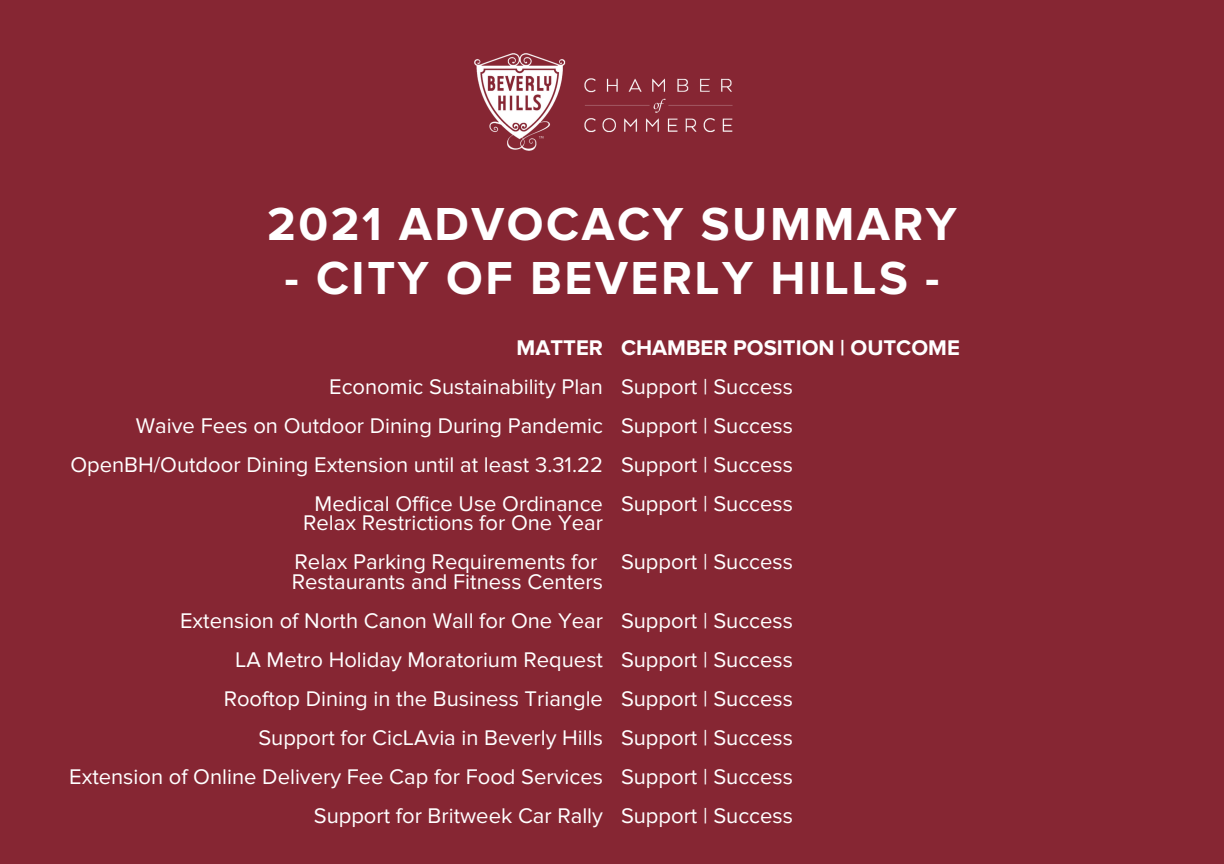
<style>
.page{position:relative;width:1224px;height:864px;background:#862633}
.page>*{position:absolute;margin:0;border:0;box-sizing:border-box;transform-origin:0 0}
.t1{font:700 48px "Proxima Nova";letter-spacing:.055em;color:#fff}
.t2{font:22px "Proxima Nova";color:#fff}
.t3{font:700 22px "Proxima Nova";color:#fff}
</style>
<div class="page">
<img style="left:474px;top:53px;width:259px;height:98px">
<p class="t1" style="left:267px;top:196px;width:691px">2021 ADVOCACY SUMMARY</p>
<p class="t1" style="left:284px;top:250px;width:657px">- CITY OF BEVERLY HILLS -</p>
<p class="t3" style="left:517px;top:334px;width:88px">MATTER</p>
<p class="t2" style="left:329px;top:373px;width:275px">Economic Sustainability Plan</p>
<p class="t2" style="left:136px;top:412px;width:469px">Waive Fees on Outdoor Dining During Pandemic</p>
<p class="t2" style="left:70px;top:451px;width:534px">OpenBH/Outdoor Dining Extension until at least 3.31.22</p>
<p class="t2" style="left:315px;top:490px;width:290px">Medical Office Use Ordinance</p>
<p class="t2" style="left:303px;top:510px;width:301px">Relax Restrictions for One Year</p>
<p class="t2" style="left:295px;top:549px;width:304px">Relax Parking Requirements for</p>
<p class="t2" style="left:292px;top:568px;width:313px">Restaurants and Fitness Centers</p>
<p class="t2" style="left:180px;top:607px;width:424px">Extension of North Canon Wall for One Year</p>
<p class="t2" style="left:235px;top:646px;width:369px">LA Metro Holiday Moratorium Request</p>
<p class="t2" style="left:224px;top:685px;width:381px">Rooftop Dining in the Business Triangle</p>
<p class="t2" style="left:258px;top:724px;width:346px">Support for CicLAvia in Beverly Hills</p>
<p class="t2" style="left:69px;top:763px;width:535px">Extension of Online Delivery Fee Cap for Food Services</p>
<p class="t2" style="left:314px;top:802px;width:291px">Support for Britweek Car Rally</p>
<p class="t3" style="left:621px;top:334px;width:340px">CHAMBER POSITION | OUTCOME</p>
<p class="t2" style="left:621px;top:373px;width:174px">Support | Success</p>
<p class="t2" style="left:621px;top:412px;width:174px">Support | Success</p>
<p class="t2" style="left:621px;top:451px;width:174px">Support | Success</p>
<p class="t2" style="left:621px;top:490px;width:174px">Support | Success</p>
<p class="t2" style="left:621px;top:549px;width:174px">Support | Success</p>
<p class="t2" style="left:621px;top:607px;width:174px">Support | Success</p>
<p class="t2" style="left:621px;top:646px;width:174px">Support | Success</p>
<p class="t2" style="left:621px;top:685px;width:174px">Support | Success</p>
<p class="t2" style="left:621px;top:724px;width:174px">Support | Success</p>
<p class="t2" style="left:621px;top:763px;width:174px">Support | Success</p>
<p class="t2" style="left:621px;top:802px;width:174px">Support | Success</p>
</div>
